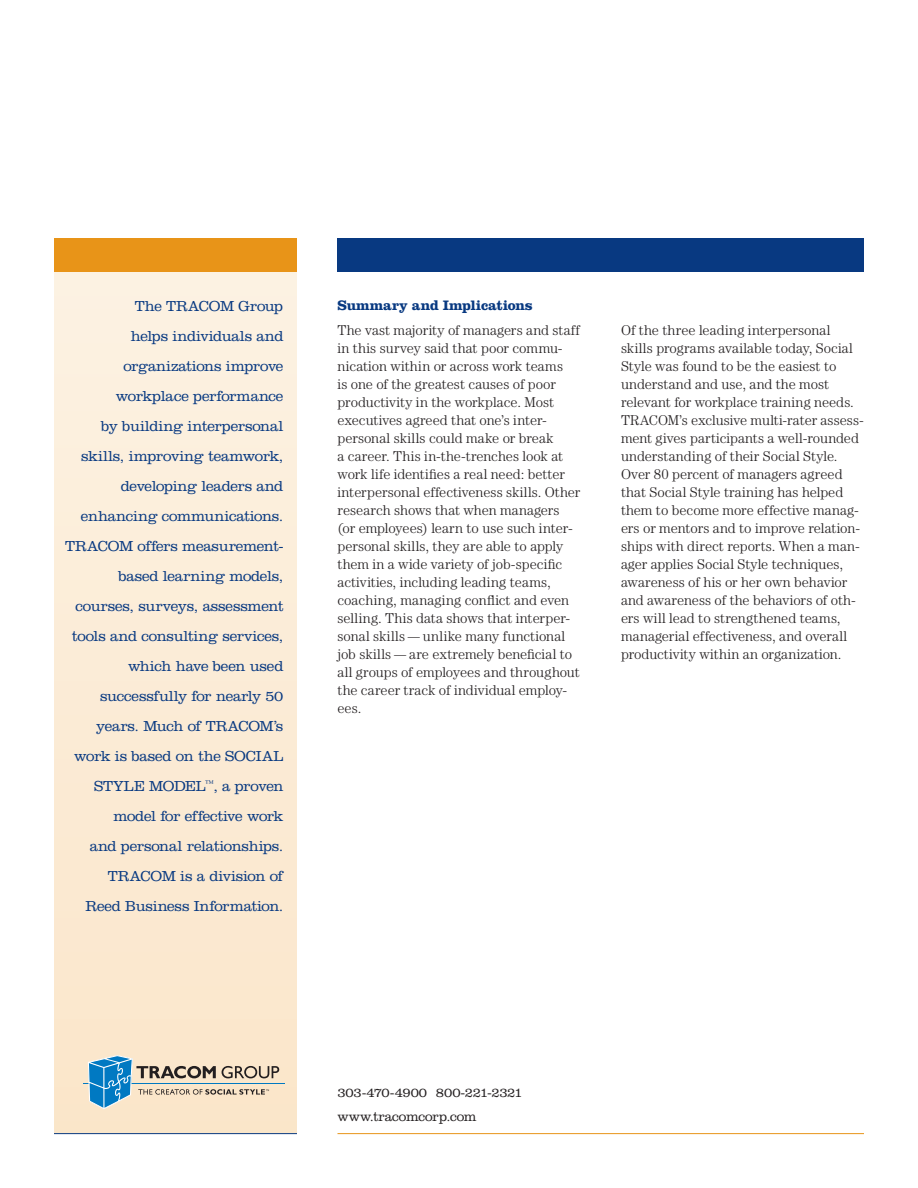
<style>
.page{position:relative;width:918px;height:1188px;background:#fff}
.page>*{position:absolute;margin:0;border:0;box-sizing:border-box;transform-origin:0 0}
.sidebar{font:300 15px/30px "Clarendon LT Std";letter-spacing:-.015em;color:#083981;text-align:right}
.t1{font:300 14.25px/18px "Century Std";color:#231f20}
.sub_1{font:700 14.25px "Clarendon LT Std";letter-spacing:-.01em;color:#083981}
.t2{font:300 13.5px "Clarendon LT Std";letter-spacing:-.015em;color:#231f20}
</style>
<div class="page">
<div style="left:54px;top:272px;width:243px;height:862px;background:#fbebd6"></div>
<div style="left:338px;top:238px;width:526px;height:34px;background:#083981"></div>
<div style="left:54px;top:238px;width:243px;height:34px;background:#e89418"></div>
<hr style="left:54px;top:1133px;width:243px;height:1px;background:#083981">
<hr style="left:338px;top:1133px;width:526px;height:1px;background:#e89418">
<hr style="left:83px;top:1083px;width:202px;height:1px;background:#0079c2">
<svg style="left:88px;top:1055px;width:191px;height:54px"></svg>
<p class="sidebar" style="left:65px;top:291px;width:220px">The TRACOM Group<br>helps individuals and organizations improve workplace performance<br>by building interpersonal skills, improving teamwork, developing leaders and enhancing communications.<br>TRACOM offers measurement&shy;based learning models, courses, surveys, assessment tools and consulting services, which have been used successfully for nearly 50 years. Much of TRACOM’s work is based on the SOCIAL<br>STYLE MODEL<sup>™</sup>, a proven model for effective work<br>and personal relationships.<br>TRACOM is a division of<br>Reed Business Information.</p>
<p class="sub_1" style="left:338px;top:297px;width:197px">Summary and Implications</p>
<p class="t1" style="left:338px;top:321px;width:244px">The vast majority of managers and staff in this survey said that poor commu&shy;nication within or across work teams<br>is one of the greatest causes of poor productivity in the workplace. Most executives agreed that one’s inter&shy;personal skills could make or break<br>a career. This in-the-trenches look at work life identifies a real need: better interpersonal effectiveness skills. Other research shows that when managers (or employees) learn to use such inter&shy;personal skills, they are able to apply them in a wide variety of job-specific activities, including leading teams, coaching, managing conflict and even selling. This data shows that interper&shy;sonal skills — unlike many functional job skills — are extremely beneficial to all groups of employees and throughout the career track of individual employ&shy;ees.</p>
<p class="t1" style="left:621px;top:321px;width:244px">Of the three leading interpersonal skills programs available today, Social Style was found to be the easiest to understand and use, and the most relevant for workplace training needs.<br>TRACOM’s exclusive multi-rater assess&shy;ment gives participants a well-rounded understanding of their Social Style.<br>Over 80 percent of managers agreed that Social Style training has helped them to become more effective manag&shy;ers or mentors and to improve relation&shy;ships with direct reports. When a man&shy;ager applies Social Style techniques, awareness of his or her own behavior and awareness of the behaviors of oth&shy;ers will lead to strengthened teams, managerial effectiveness, and overall productivity within an organization.</p>
<p class="t2" style="left:338px;top:1084px;width:187px">303-470-4900 800-221-2321</p>
<p class="t2" style="left:338px;top:1108px;width:141px">www.tracomcorp.com</p>
</div>
